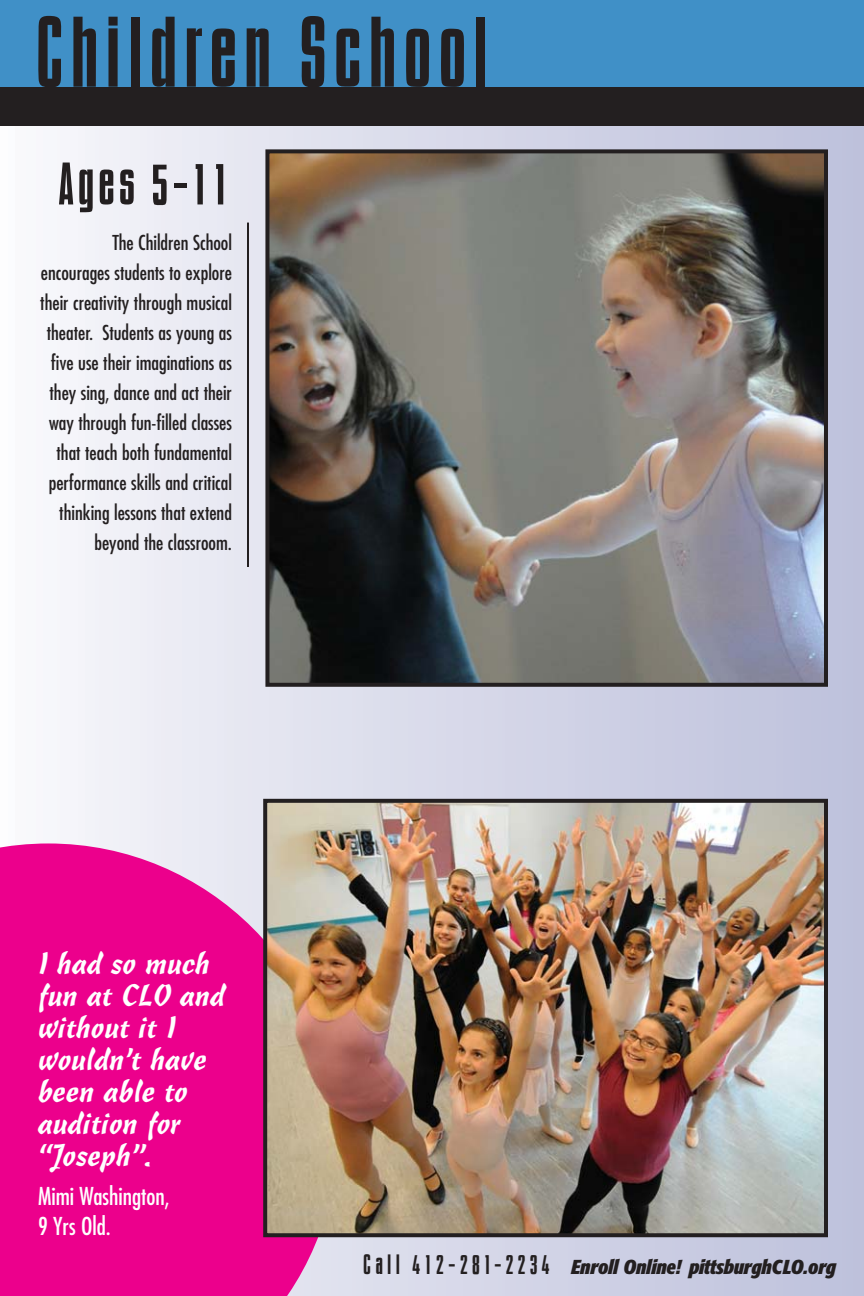
<style>
.page{position:relative;width:864px;height:1296px;background:#fff}
.page>*{position:absolute;margin:0;border:0;box-sizing:border-box;transform-origin:0 0}
.t1{font:700 100px "Bisteck";letter-spacing:.055em;color:#231f20}
.t2{font:700 60px "Bisteck";letter-spacing:.055em;color:#231f20}
.t3{font:30px/32px "Cascade Script";color:#fff}
.t4{font:condensed 24px/30px "Futura";color:#fff}
.t5{font:condensed 20px/30px "Futura";color:#231f20;text-align:right}
.t6{font:italic 700 condensed 20px "Formata";letter-spacing:-.015em;color:#231f20}
.s1{font-family:"Bisteck";font-style:normal;font-stretch:normal;font-size:28px}
</style>
<div class="page">
<div style="left:0;top:0;width:864px;height:1296px;background:linear-gradient(to right,#f8f8fb,#bcbfda)"></div>
<div style="left:0;top:0;width:864px;height:126px;background:#231f20"></div>
<div style="left:0;top:0;width:864px;height:86px;background:#4090c7"></div>
<hr style="left:247px;top:223px;width:2px;height:344px;background:#231f20">
<img style="left:270px;top:154px;width:553px;height:528px">
<div style="left:265px;top:149px;width:563px;height:538px;border:4px solid #231f20"></div>
<svg style="left:0;top:843px;width:338px;height:453px;background:#eb1093"></svg>
<img style="left:268px;top:804px;width:555px;height:428px">
<div style="left:263px;top:799px;width:565px;height:438px;border:4px solid #231f20"></div>
<h1 class="t1" style="left:38px;top:17px;width:455px">Children School</h1>
<h2 class="t2" style="left:60px;top:163px;width:172px">Ages 5-11</h2>
<p class="t5" style="left:40px;top:229px;width:193px">The Children School encourages students to explore their creativity through musical theater. Students as young as five use their imaginations as they sing, dance and act their way through fun-filled classes that teach both fundamental performance skills and critical thinking lessons that extend beyond the classroom.</p>
<h3 class="t3" style="left:38px;top:950px;width:189px">I had so much fun at CLO and without it I wouldn’t have been able to audition for “Joseph”.</h3>
<p class="t4" style="left:38px;top:1183px;width:133px">Mimi Washington,<br>9 Yrs Old.</p>
<p class="t6" style="left:364px;top:1258px;width:473px"><span class="s1">C a l l 4 1 2 - 2 8 1- 2 2 3 4</span> Enroll Online! pittsburghCLO.org</p>
</div>
